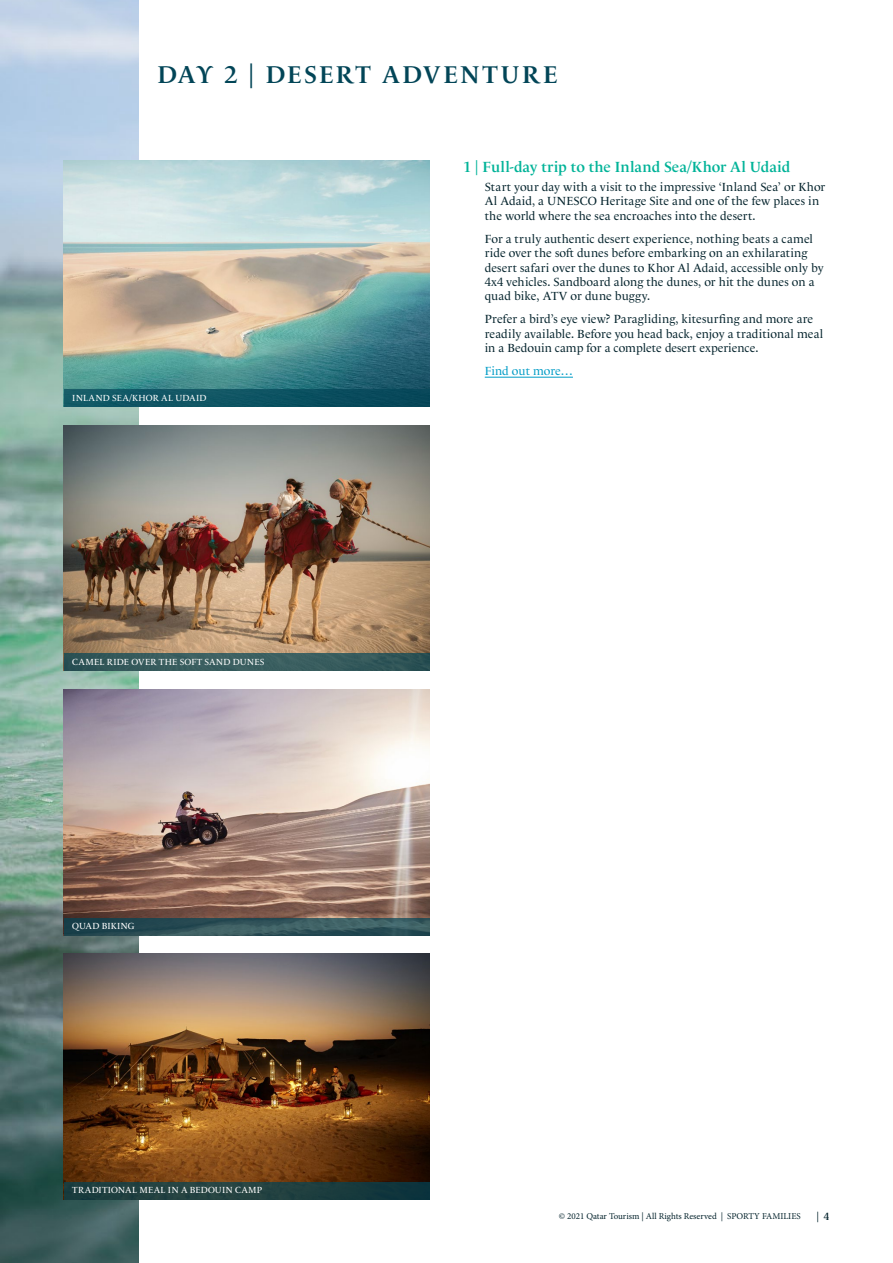
<style>
.page{position:relative;width:893px;height:1263px;background:#fff}
.page>*{position:absolute;margin:0;border:0;box-sizing:border-box;transform-origin:0 0}
.t1{font:600 24.75px "Le Monde Livre Cla Pro";letter-spacing:.08em;color:#024557}
.t2{font:600 15px "Le Monde Livre Cla Pro";letter-spacing:.005em;color:#00b398}
.t3{font:12px/14.4px "Le Monde Livre Cla Pro";letter-spacing:.005em;color:#05242d}
.t4{font:12px "Le Monde Livre Cla Pro";color:#009cc6}
.t5{font:600 10.5px "Le Monde Livre Cla Pro";color:#05242d}
.t6{font:9px "Le Monde Livre Cla Pro";letter-spacing:.02em;color:#fff}
.t7{font:9px "Minion Pro";color:#05242d}
</style>
<div class="page">
<img style="left:0;top:0;width:138px;height:1263px">
<img style="left:64px;top:161px;width:365px;height:229px">
<img style="left:64px;top:425px;width:365px;height:229px">
<img style="left:64px;top:689px;width:365px;height:229px">
<img style="left:64px;top:953px;width:365px;height:229px">
<hr style="left:485px;top:377px;width:88px;height:1px;background:#009cc6">
<div style="left:64px;top:390px;width:365px;height:17px;background:#0d5362"></div>
<svg style="left:64px;top:654px;width:365px;height:17px;background:#355a5b"></svg>
<svg style="left:64px;top:918px;width:365px;height:17px;background:#2e5158"></svg>
<div style="left:64px;top:1182px;width:365px;height:17px;background:linear-gradient(to right,#264441,#15383d)"></div>
<h1 class="t1" style="left:157px;top:55px;width:402px">DAY 2 | DESERT ADVENTURE</h1>
<p class="t6" style="left:72px;top:391px;width:136px">INLAND SEA/KHOR AL UDAID</p>
<p class="t6" style="left:72px;top:655px;width:194px">CAMEL RIDE OVER THE SOFT SAND DUNES</p>
<p class="t6" style="left:72px;top:919px;width:64px">QUAD BIKING</p>
<p class="t6" style="left:72px;top:1183px;width:192px">TRADITIONAL MEAL IN A BEDOUIN CAMP</p>
<p class="t2" style="left:463px;top:156px;width:328px">1 | Full-day trip to the Inland Sea/Khor Al Udaid</p>
<p class="t3" style="left:485px;top:179px;width:342px">Start your day with a visit to the impressive ‘Inland Sea’ or Khor<br>Al Adaid, a UNESCO Heritage Site and one of the few places in the world where the sea encroaches into the desert.</p>
<p class="t3" style="left:485px;top:230px;width:341px">For a truly authentic desert experience, nothing beats a camel ride over the soft dunes before embarking on an exhilarating desert safari over the dunes to Khor Al Adaid, accessible only by 4x4 vehicles. Sandboard along the dunes, or hit the dunes on a quad bike, ATV or dune buggy.</p>
<p class="t3" style="left:485px;top:311px;width:340px">Prefer a bird’s eye view? Paragliding, kitesurfing and more are readily available. Before you head back, enjoy a traditional meal in a Bedouin camp for a complete desert experience.</p>
<p class="t4" style="left:485px;top:361px;width:90px">Find out more…</p>
<p class="t7" style="left:559px;top:1210px;width:243px">© 2021 Qatar Tourism | All Rights Reserved | SPORTY FAMILIES</p>
<p class="t5" style="left:816px;top:1208px;width:14px">| 4</p>
</div>
